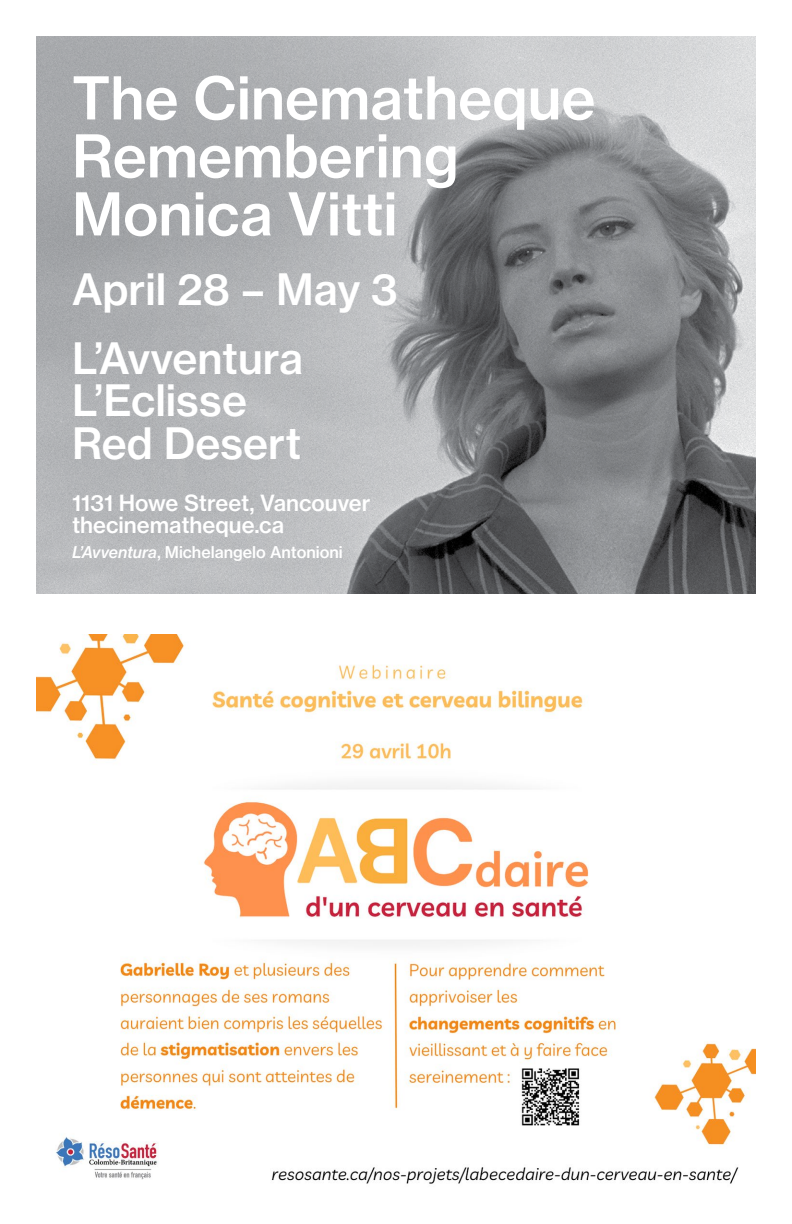
<style>
.page{position:relative;width:792px;height:1224px;background:#fff}
.page>*{position:absolute;margin:0;border:0;box-sizing:border-box;transform-origin:0 0}
.t1{font:500 58px/58px "Haas Grot Text 65";color:#fff}
.t2{font:500 42.6px/42.6px "Haas Grot Text 65";color:#fff}
.t3{font:500 22px/22px "Haas Grot Text 65";color:#fff}
.t4{font:500 16px "Haas Grot Text 65";color:#fff}
.s1{font-family:"Haas Grot Text 66";font-style:italic}
</style>
<div class="page">
<svg style="left:36px;top:36px;width:720px;height:558px;background:#9d9fa2"></svg>
<img style="left:36px;top:634px;width:720px;height:550px">
<h1 class="t1" style="left:72px;top:69px;width:525px">The Cinematheque<br>Remembering<br>Monica Vitti</h1>
<h2 class="t2" style="left:72px;top:268px;width:327px">April 28 – May 3</h2>
<h2 class="t2" style="left:72px;top:337px;width:233px">L’Avventura<br>L’Eclisse<br>Red Desert</h2>
<p class="t3" style="left:72px;top:492px;width:300px">1131 Howe Street, Vancouver thecinematheque.ca</p>
<p class="t4" style="left:72px;top:542px;width:272px"><span class="s1">L’Avventura</span>, Michelangelo Antonioni</p>
</div>
